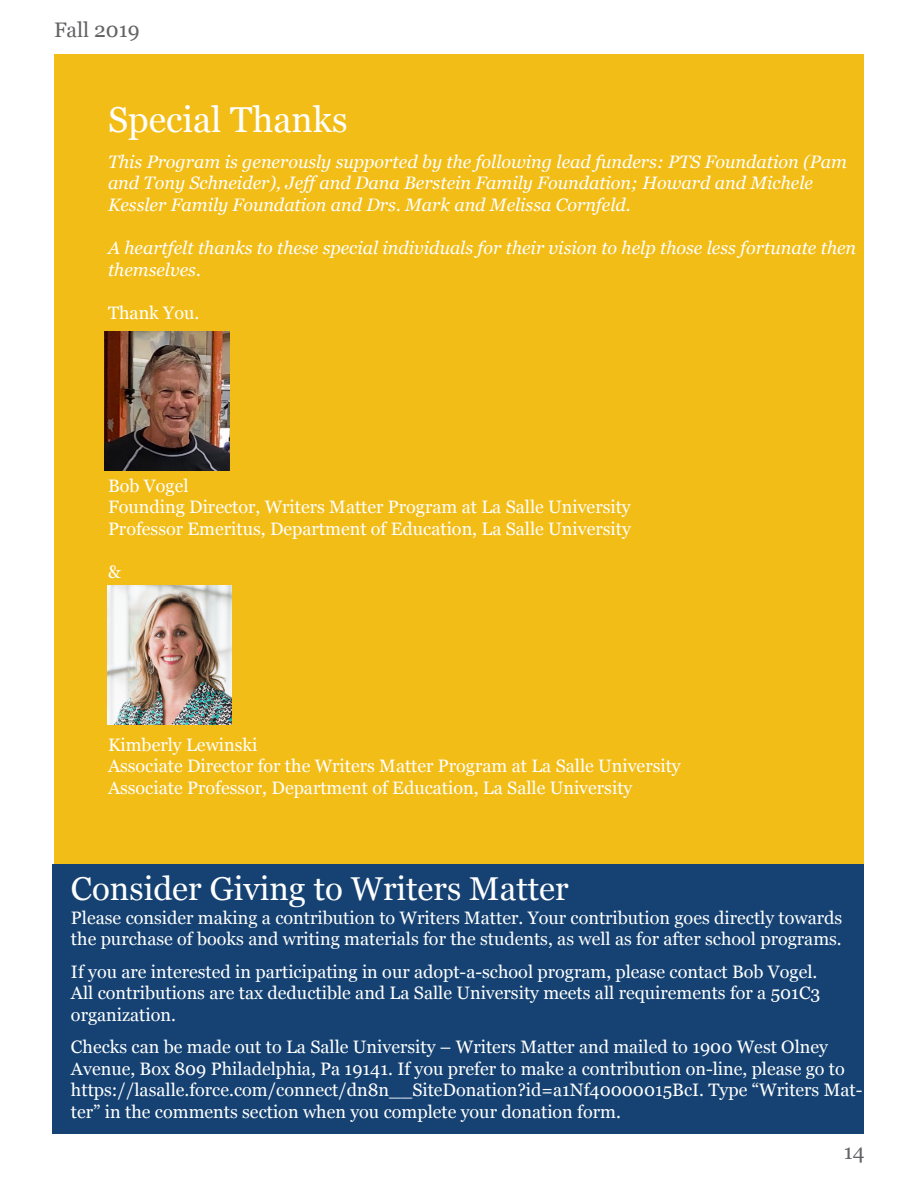
<style>
.page{position:relative;width:918px;height:1188px;background:#fff}
.page>*{position:absolute;margin:0;border:0;box-sizing:border-box;transform-origin:0 0}
.t1{font:36px "Georgia";color:#fff}
.t2{font:33px "Georgia";color:#fff}
.t3{font:21px "Georgia";color:#636366}
.t4{font:18px/21.6px "Georgia";color:#fff}
.t5{font:italic 18px/21.6px "Georgia";color:#fff}
</style>
<div class="page">
<div style="left:54px;top:54px;width:810px;height:810px;background:#f3bd18"></div>
<img style="left:105px;top:331px;width:124px;height:140px">
<img style="left:107px;top:585px;width:125px;height:140px">
<div style="left:53px;top:864px;width:811px;height:270px;background:#154272"></div>
<p class="t3" style="left:54px;top:14px;width:87px">Fall 2019</p>
<p class="t1" style="left:108px;top:93px;width:241px">Special Thanks</p>
<p class="t5" style="left:108px;top:150px;width:740px">This Program is generously supported by the following lead funders: PTS Foundation (Pam and Tony Schneider), Jeff and Dana Berstein Family Foundation; Howard and Michele<br>Kessler Family Foundation and Drs. Mark and Melissa Cornfeld.</p>
<p class="t5" style="left:108px;top:236px;width:750px">A heartfelt thanks to these special individuals for their vision to help those less fortunate then themselves.</p>
<p class="t4" style="left:108px;top:301px;width:93px">Thank You.</p>
<p class="t4" style="left:108px;top:474px;width:82px">Bob Vogel</p>
<p class="t4" style="left:108px;top:495px;width:524px">Founding Director, Writers Matter Program at La Salle University</p>
<p class="t4" style="left:108px;top:517px;width:524px">Professor Emeritus, Department of Education, La Salle University</p>
<p class="t4" style="left:108px;top:560px;width:14px">&amp;</p>
<p class="t4" style="left:108px;top:733px;width:151px">Kimberly Lewinski</p>
<p class="t4" style="left:108px;top:755px;width:574px">Associate Director for the Writers Matter Program at La Salle University</p>
<p class="t4" style="left:108px;top:776px;width:526px">Associate Professor, Department of Education, La Salle University</p>
<p class="t2" style="left:71px;top:864px;width:499px">Consider Giving to Writers Matter</p>
<p class="t4" style="left:71px;top:906px;width:773px">Please consider making a contribution to Writers Matter. Your contribution goes directly towards the purchase of books and writing materials for the students, as well as for after school programs.</p>
<p class="t4" style="left:71px;top:960px;width:751px">If you are interested in participating in our adopt-a-school program, please contact Bob Vogel.<br>All contributions are tax deductible and La Salle University meets all requirements for a 501C3 organization.</p>
<p class="t4" style="left:71px;top:1035px;width:775px">Checks can be made out to La Salle University – Writers Matter and mailed to 1900 West Olney<br>Avenue, Box 809 Philadelphia, Pa 19141. If you prefer to make a contribution on-line, please go to</p>
<p class="t4" style="left:71px;top:1079px;width:793px">https://lasalle.force.com/connect/dn8n__SiteDonation?id=a1Nf40000015BcI. Type “Writers Mat&shy;ter” in the comments section when you complete your donation form.</p>
<p class="t3" style="left:844px;top:1136px;width:22px">14</p>
</div>
